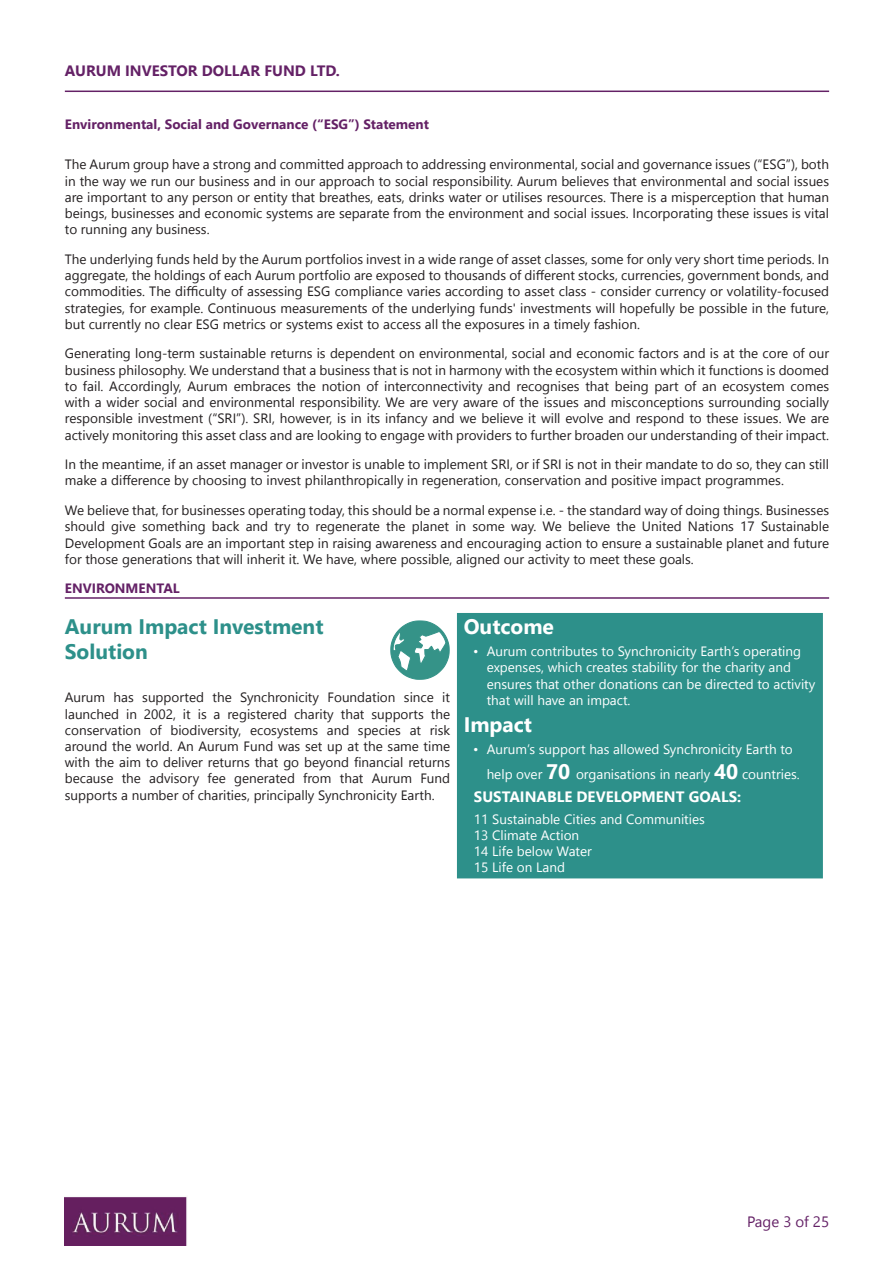
<style>
.page{position:relative;width:894px;height:1263px;background:#fff}
.page>*{position:absolute;margin:0;border:0;box-sizing:border-box;transform-origin:0 0}
.TealTableHeader{font:700 21px "Segoe UI";color:#2d908a}
.WhiteTableHeader{font:700 21px "Segoe UI";color:#fff}
.WhiteSectionHeader{font:700 15px "Segoe UI";color:#fff}
.t1{font:700 15px "Segoe UI";color:#642166}
.PageNumber{font:15px "Segoe UI";color:#642166}
.BodyText{font:13.5px/16.2px "Segoe UI";color:#231f20;text-align:justify}
.WhiteBodyText{font:13.5px/16.2px "Segoe UI";color:#fff}
.SectionHeaderRuleBel{font:700 13.5px "Segoe UI";color:#642166}
.s1{font-weight:700;font-size:21px}
</style>
<div class="page">
<hr style="left:65px;top:91px;width:763px;height:1px;background:#642166">
<img style="left:65px;top:1197px;width:122px;height:48px">
<hr style="left:65px;top:597px;width:763px;height:2px;background:#642166">
<div style="left:457px;top:613px;width:365px;height:265px;background:#2d908a"></div>
<svg style="left:390px;top:620px;width:60px;height:60px"></svg>
<p class="t1" style="left:65px;top:58px;width:276px">AURUM INVESTOR DOLLAR FUND LTD.</p>
<p class="SectionHeaderRuleBel" style="left:65px;top:113px;width:365px">Environmental, Social and Governance (“ESG”) Statement</p>
<p class="BodyText" style="left:65px;top:156px;width:765px">The Aurum group have a strong and committed approach to addressing environmental, social and governance issues (“ESG”), both in the way we run our business and in our approach to social responsibility. Aurum believes that environmental and social issues are important to any person or entity that breathes, eats, drinks water or utilises resources. There is a misperception that human beings, businesses and economic systems are separate from the environment and social issues. Incorporating these issues is vital to running any business.</p>
<p class="BodyText" style="left:65px;top:251px;width:765px">The underlying funds held by the Aurum portfolios invest in a wide range of asset classes, some for only very short time periods. In aggregate, the holdings of each Aurum portfolio are exposed to thousands of different stocks, currencies, government bonds, and commodities. The difficulty of assessing ESG compliance varies according to asset class - consider currency or volatility-focused strategies, for example. Continuous measurements of the underlying funds' investments will hopefully be possible in the future, but currently no clear ESG metrics or systems exist to access all the exposures in a timely fashion.</p>
<p class="BodyText" style="left:65px;top:345px;width:765px">Generating long-term sustainable returns is dependent on environmental, social and economic factors and is at the core of our business philosophy. We understand that a business that is not in harmony with the ecosystem within which it functions is doomed to fail. Accordingly, Aurum embraces the notion of interconnectivity and recognises that being part of an ecosystem comes with a wider social and environmental responsibility. We are very aware of the issues and misconceptions surrounding socially responsible investment (“SRI”). SRI, however, is in its infancy and we believe it will evolve and respond to these issues. We are actively monitoring this asset class and are looking to engage with providers to further broaden our understanding of their impact.</p>
<p class="BodyText" style="left:65px;top:456px;width:765px">In the meantime, if an asset manager or investor is unable to implement SRI, or if SRI is not in their mandate to do so, they can still make a difference by choosing to invest philanthropically in regeneration, conservation and positive impact programmes.</p>
<p class="BodyText" style="left:65px;top:502px;width:765px">We believe that, for businesses operating today, this should be a normal expense i.e. - the standard way of doing things. Businesses should give something back and try to regenerate the planet in some way. We believe the United Nations 17 Sustainable Development Goals are an important step in raising awareness and encouraging action to ensure a sustainable planet and future for those generations that will inherit it. We have, where possible, aligned our activity to meet these goals.</p>
<p class="SectionHeaderRuleBel" style="left:65px;top:578px;width:116px">ENVIRONMENTAL</p>
<p class="TealTableHeader" style="left:65px;top:610px;width:260px">Aurum Impact Investment</p>
<p class="TealTableHeader" style="left:65px;top:635px;width:84px">Solution</p>
<p class="WhiteTableHeader" style="left:463px;top:610px;width:92px">Outcome</p>
<p class="WhiteBodyText" style="left:486px;top:643px;width:330px;text-indent:-14px">• Aurum contributes to Synchronicity Earth’s operating expenses, which creates stability for the charity and ensures that other donations can be directed to activity</p>
<p class="BodyText" style="left:65px;top:689px;width:386px">Aurum has supported the Synchronicity Foundation since it</p>
<p class="WhiteBodyText" style="left:486px;top:691px;width:145px">that will have an impact.</p>
<p class="BodyText" style="left:65px;top:705px;width:386px">launched in 2002, it is a registered charity that supports the conservation of biodiversity, ecosystems and species at risk around the world. An Aurum Fund was set up at the same time with the aim to deliver returns that go beyond financial returns because the advisory fee generated from that Aurum Fund supports a number of charities, principally Synchronicity Earth.</p>
<p class="WhiteTableHeader" style="left:463px;top:707px;width:70px">Impact</p>
<p class="WhiteBodyText" style="left:486px;top:736px;width:314px;line-height:25.2px;text-indent:-14px">• Aurum’s support has allowed Synchronicity Earth to help over <span class="s1">70</span> organisations in nearly <span class="s1">40</span> countries.</p>
<p class="WhiteSectionHeader" style="left:474px;top:784px;width:269px">SUSTAINABLE DEVELOPMENT GOALS:</p>
<p class="WhiteBodyText" style="left:474px;top:810px;width:232px">11 Sustainable Cities and Communities</p>
<p class="WhiteBodyText" style="left:474px;top:827px;width:107px">13 Climate Action</p>
<p class="WhiteBodyText" style="left:474px;top:843px;width:119px">14 Life below Water</p>
<p class="WhiteBodyText" style="left:474px;top:859px;width:92px">15 Life on Land</p>
<p class="PageNumber" style="left:746px;top:1209px;width:84px">Page 3 of 25</p>
</div>
